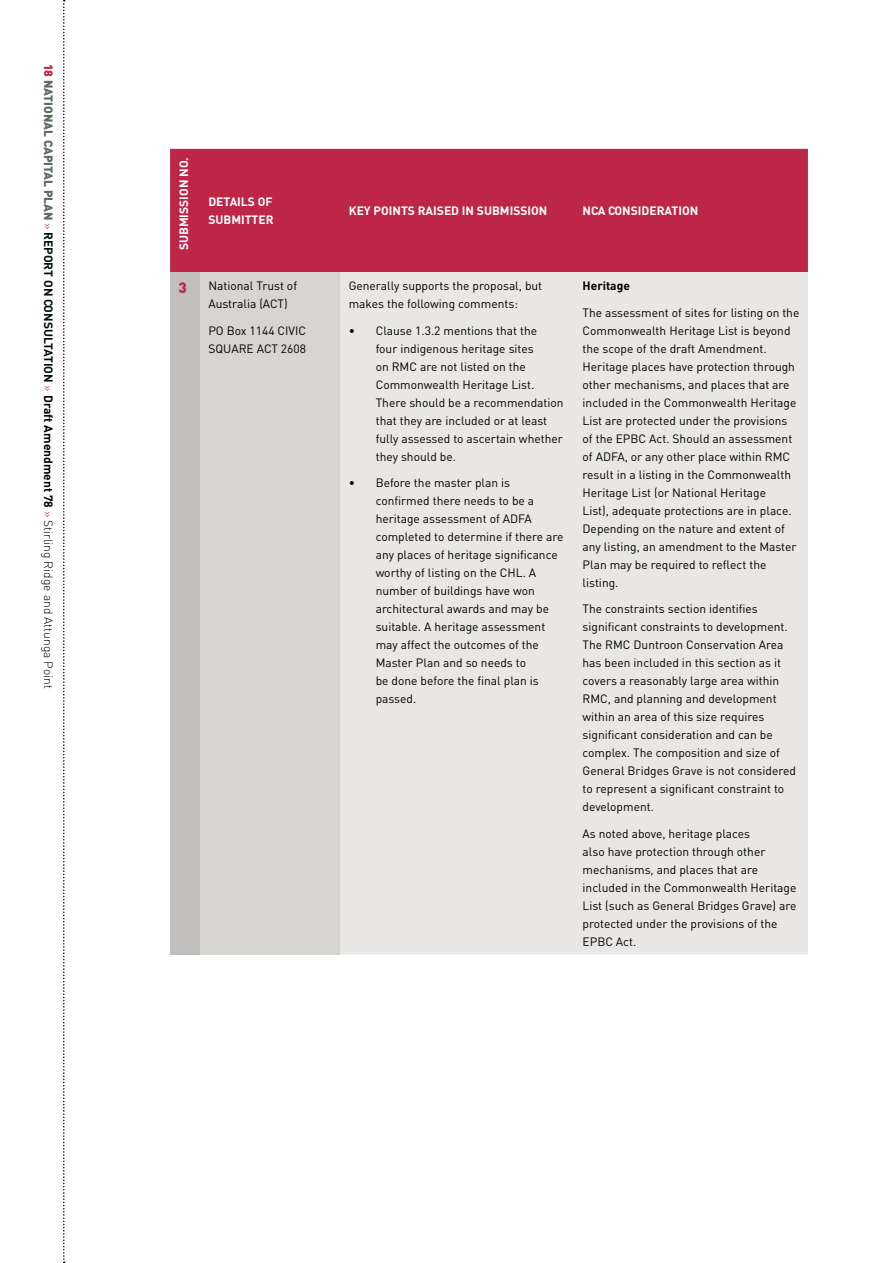
<style>
.page{position:relative;width:893px;height:1263px;background:#fff}
.page>*{position:absolute;margin:0;border:0;box-sizing:border-box;transform-origin:0 0}
.t1{font:900 15px "DIN";color:#be2648}
.TABLE_BODY{font:12px/18px "DIN";color:#000}
.t2{font:300 12px "DIN";color:#000}
.TABLE_BODY-2{font:700 12px/18px "DIN";color:#fff}
.TABLE_BODY-3{font:700 12px "DIN";color:#000}
.s1{font-weight:900;color:#be2648}
.s2{font-weight:900;color:#5f6b5e}
.s3{color:#be2648}
.s4{font-weight:700;color:#000f00}
.s5{font-weight:700}
</style>
<div class="page">
<svg style="left:63px;top:0;width:2px;height:1263px"></svg>
<div style="left:170px;top:149px;width:638px;height:123px;background:#be2648"></div>
<div style="left:170px;top:272px;width:30px;height:682px;background:#c0bfbe"></div>
<div style="left:200px;top:272px;width:140px;height:682px;background:#d7d5d1"></div>
<div style="left:340px;top:272px;width:468px;height:682px;background:#e9e7e5"></div>
<p class="t2" style="left:56px;top:64px;width:626px;rotate:90deg"><span class="s1">18</span> <span class="s2">NATIONAL CAPITAL PLAN</span> <span class="s3">»</span> <span class="s4">REPORT ON CONSULTATION</span> <span class="s3">»</span> <span class="s5">Draft Amendment 78</span> <span class="s3">»</span> Stirling Ridge and Attunga Point</p>
<p class="TABLE_BODY-2" style="left:175px;top:250px;width:94px;rotate:-90deg">SUBMISSION NO.</p>
<p class="TABLE_BODY-2" style="left:208px;top:193px;width:67px">DETAILS OF<br>SUBMITTER</p>
<p class="TABLE_BODY-2" style="left:349px;top:202px;width:200px">KEY POINTS RAISED IN SUBMISSION</p>
<p class="TABLE_BODY-2" style="left:583px;top:202px;width:117px">NCA CONSIDERATION</p>
<p class="t1" style="left:179px;top:278px;width:10px">3</p>
<p class="TABLE_BODY" style="left:208px;top:277px;width:90px">National Trust of<br>Australia (ACT)</p>
<p class="TABLE_BODY" style="left:208px;top:321px;width:99px">PO Box 1144 CIVIC<br>SQUARE ACT 2608</p>
<p class="TABLE_BODY" style="left:349px;top:277px;width:195px">Generally supports the proposal, but makes the following comments:</p>
<p class="TABLE_BODY" style="left:376px;top:321px;width:189px;text-indent:-27px">• Clause 1.3.2 mentions that the<br>four indigenous heritage sites<br>on RMC are not listed on the<br>Commonwealth Heritage List.<br>There should be a recommendation that they are included or at least fully assessed to ascertain whether they should be.</p>
<p class="TABLE_BODY" style="left:376px;top:474px;width:189px;text-indent:-27px">• Before the master plan is confirmed there needs to be a heritage assessment of ADFA completed to determine if there are any places of heritage significance worthy of listing on the CHL. A number of buildings have won architectural awards and may be suitable. A heritage assessment may affect the outcomes of the<br>Master Plan and so needs to<br>be done before the final plan is passed.</p>
<p class="TABLE_BODY-3" style="left:583px;top:278px;width:49px">Heritage</p>
<p class="TABLE_BODY" style="left:583px;top:303px;width:218px">The assessment of sites for listing on the Commonwealth Heritage List is beyond the scope of the draft Amendment.<br>Heritage places have protection through other mechanisms, and places that are included in the Commonwealth Heritage List are protected under the provisions of the EPBC Act. Should an assessment of ADFA, or any other place within RMC result in a listing in the Commonwealth Heritage List (or National Heritage<br>List), adequate protections are in place.<br>Depending on the nature and extent of any listing, an amendment to the Master Plan may be required to reflect the listing.</p>
<p class="TABLE_BODY" style="left:583px;top:600px;width:215px">The constraints section identifies significant constraints to development.<br>The RMC Duntroon Conservation Area has been included in this section as it covers a reasonably large area within RMC, and planning and development within an area of this size requires significant consideration and can be complex. The composition and size of General Bridges Grave is not considered to represent a significant constraint to development.</p>
<p class="TABLE_BODY" style="left:583px;top:824px;width:215px">As noted above, heritage places<br>also have protection through other mechanisms, and places that are included in the Commonwealth Heritage<br>List (such as General Bridges Grave) are protected under the provisions of the<br>EPBC Act.</p>
</div>
